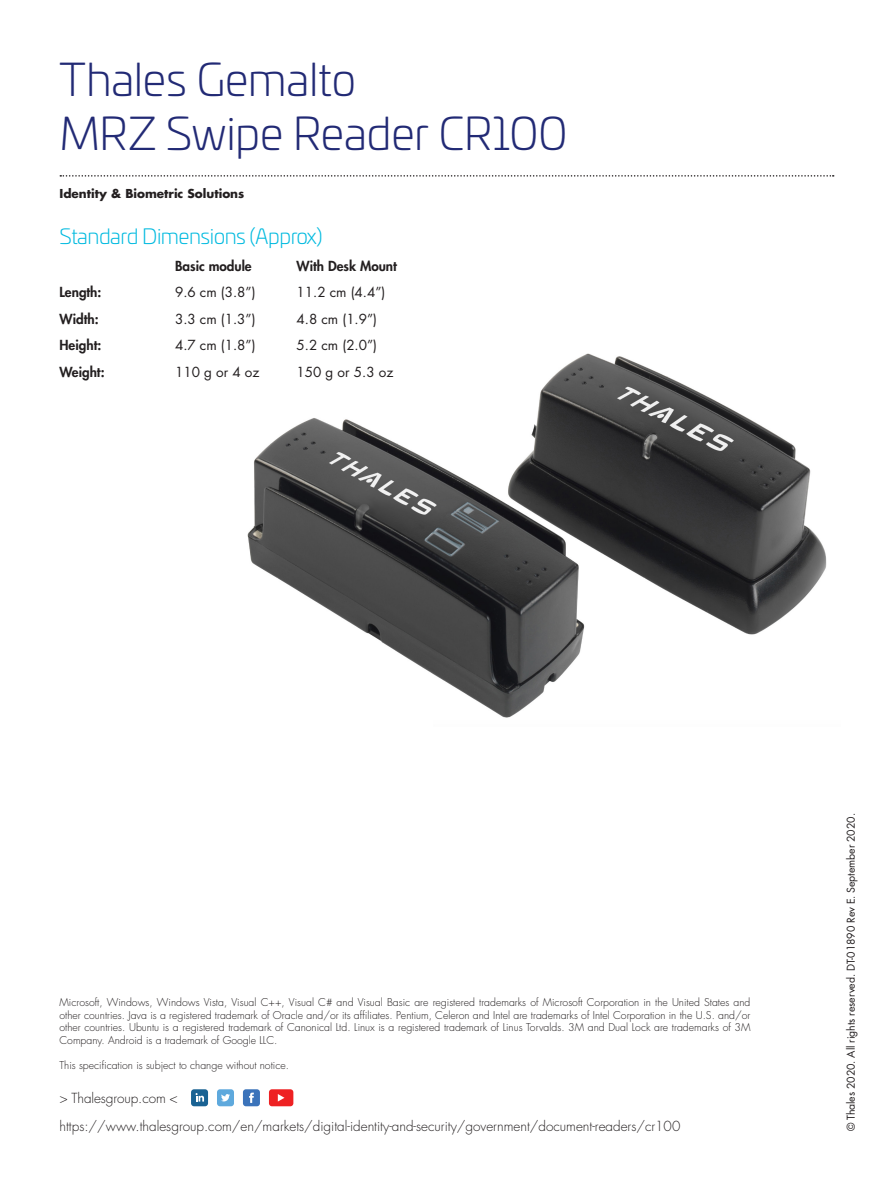
<style>
.page{position:relative;width:893px;height:1191px;background:#fff}
.page>*{position:absolute;margin:0;border:0;box-sizing:border-box;transform-origin:0 0}
.PT_Darblue_opt1{font:300 45px/54px "Univia Pro";letter-spacing:-.01em;color:#222a75}
.t1{font:300 21px "Univia Pro";letter-spacing:-.025em;color:#00badf}
.Text{font:300 13.5px "Futura Std";color:#231f20}
.Text-2{font:13.5px "Futura Std";color:#231f20}
.Text-3{font:800 13.5px "Futura Std";color:#231f20}
.t2{font:700 12px "Futura Std";color:#231f20}
.Text-4{font:300 10.5px/12.6px "Futura Std";color:#231f20;text-align:justify}
.t3{font:10.5px "Futura Std";letter-spacing:-.005em;color:#231f20}
</style>
<div class="page">
<img style="left:247px;top:353px;width:580px;height:365px">
<div style="left:217px;top:1089px;width:17px;height:17px;background:#5ea9dd;border-radius:3px"></div>
<svg style="left:221px;top:1094px;width:9px;height:7px"></svg>
<div style="left:191px;top:1089px;width:17px;height:17px;background:#196293;border-radius:3px"></div>
<svg style="left:196px;top:1093px;width:8px;height:8px"></svg>
<div style="left:243px;top:1089px;width:17px;height:17px;background:#3b73ba;border-radius:3px"></div>
<svg style="left:249px;top:1092px;width:5px;height:11px"></svg>
<div style="left:269px;top:1089px;width:24px;height:17px;background:#ee2123;border-radius:3px"></div>
<svg style="left:278px;top:1094px;width:6px;height:7px"></svg>
<svg style="left:60px;top:175px;width:774px;height:2px"></svg>
<p class="PT_Darblue_opt1" style="left:60px;top:50px;width:510px">Thales Gemalto<br>MRZ Swipe Reader CR100</p>
<p class="t2" style="left:60px;top:185px;width:186px">Identity &amp; Biometric Solutions</p>
<h1 class="t1" style="left:60px;top:222px;width:265px">Standard Dimensions (Approx)</h1>
<p class="Text-3" style="left:175px;top:257px;width:78px">Basic module</p>
<p class="Text-3" style="left:297px;top:257px;width:102px">With Desk Mount</p>
<p class="Text-3" style="left:60px;top:284px;width:43px">Length:</p>
<p class="Text-2" style="left:175px;top:284px;width:82px">9.6 cm (3.8”)</p>
<p class="Text-2" style="left:297px;top:284px;width:90px">11.2 cm (4.4”)</p>
<p class="Text-3" style="left:60px;top:310px;width:41px">Width:</p>
<p class="Text-2" style="left:175px;top:310px;width:82px">3.3 cm (1.3”)</p>
<p class="Text-2" style="left:297px;top:310px;width:82px">4.8 cm (1.9”)</p>
<p class="Text-3" style="left:60px;top:337px;width:43px">Height:</p>
<p class="Text-2" style="left:175px;top:337px;width:82px">4.7 cm (1.8”)</p>
<p class="Text-2" style="left:297px;top:337px;width:82px">5.2 cm (2.0”)</p>
<p class="Text-3" style="left:60px;top:363px;width:47px">Weight:</p>
<p class="Text-2" style="left:175px;top:363px;width:86px">110 g or 4 oz</p>
<p class="Text-2" style="left:297px;top:363px;width:98px">150 g or 5.3 oz</p>
<p class="Text-4" style="left:60px;top:996px;width:692px">Microsoft, Windows, Windows Vista, Visual C++, Visual C# and Visual Basic are registered trademarks of Microsoft Corporation in the United States and other countries. Java is a registered trademark of Oracle and/or its affiliates. Pentium, Celeron and Intel are trademarks of Intel Corporation in the U.S. and/or other countries. Ubuntu is a registered trademark of Canonical Ltd. Linux is a registered trademark of Linus Torvalds. 3M and Dual Lock are trademarks of 3M Company. Android is a trademark of Google LLC.</p>
<p class="Text-4" style="left:60px;top:1059px;width:231px">This specification is subject to change without notice.</p>
<p class="Text" style="left:60px;top:1090px;width:120px">&gt; Thalesgroup.com &lt;</p>
<p class="Text" style="left:60px;top:1118px;width:622px">https://www.thalesgroup.com/en/markets/digital-identity-and-security/government/document-readers/cr100</p>
<p class="t3" style="left:844px;top:1131px;width:320px;rotate:-90deg">© Thales 2020. All rights reserved. DT-01890 Rev E. September 2020.</p>
</div>
